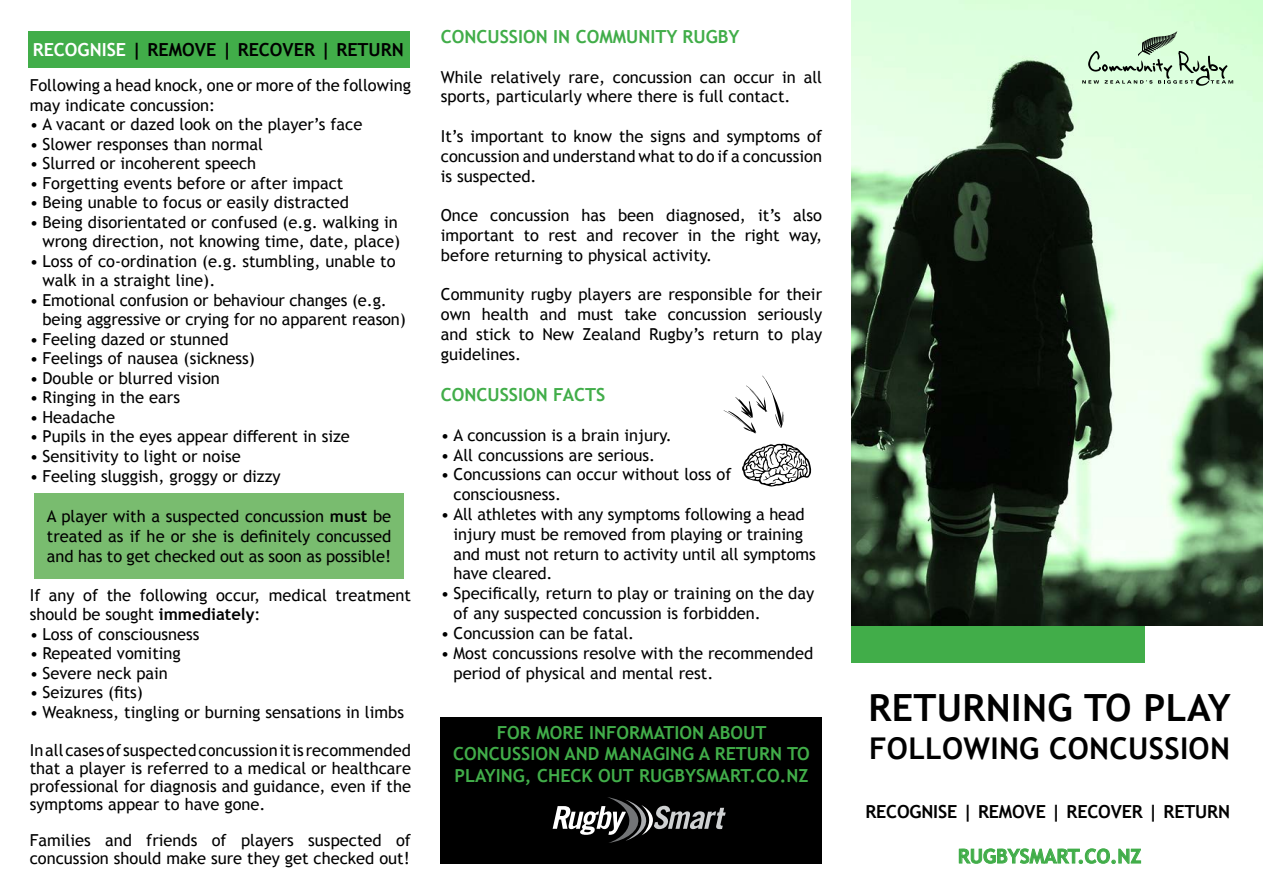
<style>
.page{position:relative;width:1263px;height:893px;background:#fff}
.page>*{position:absolute;margin:0;border:0;box-sizing:border-box;transform-origin:0 0}
.t1{font:700 37.5px "Trebuchet MS";letter-spacing:.01em;color:#000}
.t2{font:700 30px "Trebuchet MS";letter-spacing:.01em;color:#000}
.t3{font:700 19.5px "Trebuchet MS";color:#41ad49}
.t4{font:700 18px/21.6px "Trebuchet MS";color:#41ad49;text-align:center}
.t5{font:700 18px "Trebuchet MS";letter-spacing:-.005em;color:#000}
.t6{font:16.5px/19.8px "Trebuchet MS";color:#000}
.s1{color:#fff}
.s2{font-weight:700}
</style>
<div class="page">
<div style="left:441px;top:717px;width:381px;height:146px;background:#000"></div>
<img style="left:851px;top:0;width:412px;height:626px">
<svg style="left:958px;top:848px;width:183px;height:16px"></svg>
<div style="left:851px;top:626px;width:294px;height:37px;background:#41ad49"></div>
<svg style="left:552px;top:797px;width:174px;height:46px"></svg>
<div style="left:34px;top:493px;width:370px;height:86px;background:#79bc6f"></div>
<div style="left:28px;top:31px;width:382px;height:37px;background:#41ad49"></div>
<svg style="left:742px;top:443px;width:70px;height:43px"></svg>
<svg style="left:724px;top:376px;width:60px;height:58px"></svg>
<svg style="left:1082px;top:31px;width:151px;height:55px;background:#bfdfc0"></svg>
<p class="t5" style="left:33px;top:39px;width:373px"><span class="s1">RECOGNISE</span> | REMOVE | RECOVER | RETURN</p>
<p class="t6" style="left:30px;top:75px;width:383px">Following a head knock, one or more of the following may indicate concussion:</p>
<p class="t6" style="left:30px;top:114px;width:334px">• A vacant or dazed look on the player’s face</p>
<p class="t6" style="left:30px;top:134px;width:235px">• Slower responses than normal</p>
<p class="t6" style="left:30px;top:153px;width:228px">• Slurred or incoherent speech</p>
<p class="t6" style="left:30px;top:173px;width:315px">• Forgetting events before or after impact</p>
<p class="t6" style="left:30px;top:192px;width:321px">• Being unable to focus or easily distracted</p>
<p class="t6" style="left:30px;top:212px;width:372px;text-align:right">• Being disorientated or confused (e.g. walking in wrong direction, not knowing time, date, place)</p>
<p class="t6" style="left:43px;top:251px;width:354px;text-indent:-13px">• Loss of co-ordination (e.g. stumbling, unable to walk in a straight line).</p>
<p class="t6" style="left:43px;top:290px;width:365px;text-indent:-13px">• Emotional confusion or behaviour changes (e.g. being aggressive or crying for no apparent reason)</p>
<p class="t6" style="left:30px;top:329px;width:200px">• Feeling dazed or stunned</p>
<p class="t6" style="left:30px;top:348px;width:227px">• Feelings of nausea (sickness)</p>
<p class="t6" style="left:30px;top:368px;width:192px">• Double or blurred vision</p>
<p class="t6" style="left:30px;top:387px;width:152px">• Ringing in the ears</p>
<p class="t6" style="left:30px;top:407px;width:87px">• Headache</p>
<p class="t6" style="left:30px;top:426px;width:322px">• Pupils in the eyes appear different in size</p>
<p class="t6" style="left:30px;top:446px;width:212px">• Sensitivity to light or noise</p>
<p class="t6" style="left:30px;top:466px;width:252px">• Feeling sluggish, groggy or dizzy</p>
<p class="t6" style="left:47px;top:506px;width:346px;text-align:justify">A player with a suspected concussion <span class="s2">must</span> be treated as if he or she is definitely concussed and has to get checked out as soon as possible!</p>
<p class="t6" style="left:30px;top:585px;width:383px">If any of the following occur, medical treatment should be sought <span class="s2">immediately</span>:</p>
<p class="t6" style="left:30px;top:624px;width:171px">• Loss of consciousness</p>
<p class="t6" style="left:30px;top:643px;width:153px">• Repeated vomiting</p>
<p class="t6" style="left:30px;top:663px;width:140px">• Severe neck pain</p>
<p class="t6" style="left:30px;top:682px;width:115px">• Seizures (fits)</p>
<p class="t6" style="left:30px;top:702px;width:376px">• Weakness, tingling or burning sensations in limbs</p>
<p class="t6" style="left:30px;top:741px;width:383px;line-height:18px;text-align:justify">In all cases of suspected concussion it is recommended that a player is referred to a medical or healthcare professional for diagnosis and guidance, even if the symptoms appear to have gone.</p>
<p class="t6" style="left:30px;top:831px;width:383px;line-height:18px">Families and friends of players suspected of concussion should make sure they get checked out!</p>
<p class="t4" style="left:441px;top:26px;width:300px">CONCUSSION IN COMMUNITY RUGBY</p>
<p class="t6" style="left:441px;top:67px;width:383px">While relatively rare, concussion can occur in all sports, particularly where there is full contact.</p>
<p class="t6" style="left:441px;top:126px;width:383px;text-align:justify">It’s important to know the signs and symptoms of concussion and understand what to do if a concussion is suspected.</p>
<p class="t6" style="left:441px;top:205px;width:383px;text-align:justify">Once concussion has been diagnosed, it’s also important to rest and recover in the right way, before returning to physical activity.</p>
<p class="t6" style="left:441px;top:285px;width:383px;text-align:justify">Community rugby players are responsible for their own health and must take concussion seriously and stick to New Zealand Rugby’s return to play guidelines.</p>
<p class="t4" style="left:441px;top:384px;width:166px">CONCUSSION FACTS</p>
<p class="t6" style="left:441px;top:425px;width:233px">• A concussion is a brain injury.</p>
<p class="t6" style="left:441px;top:445px;width:216px">• All concussions are serious.</p>
<p class="t6" style="left:454px;top:465px;width:279px;text-indent:-13px">• Concussions can occur without loss of consciousness.</p>
<p class="t6" style="left:454px;top:504px;width:364px;text-indent:-13px">• All athletes with any symptoms following a head injury must be removed from playing or training and must not return to activity until all symptoms have cleared.</p>
<p class="t6" style="left:454px;top:583px;width:362px;text-indent:-13px">• Specifically, return to play or training on the day of any suspected concussion is forbidden.</p>
<p class="t6" style="left:441px;top:623px;width:195px">• Concussion can be fatal.</p>
<p class="t6" style="left:454px;top:643px;width:361px;text-indent:-13px">• Most concussions resolve with the recommended period of physical and mental rest.</p>
<p class="t4" style="left:453px;top:721px;width:358px">FOR MORE INFORMATION ABOUT<br>CONCUSSION AND MANAGING A RETURN TO<br>PLAYING, CHECK OUT RUGBYSMART.CO.NZ</p>
<h1 class="t1" style="left:868px;top:684px;width:364px">RETURNING TO PLAY</h1>
<h2 class="t2" style="left:869px;top:729px;width:362px">FOLLOWING CONCUSSION</h2>
<p class="t5" style="left:865px;top:800px;width:366px">RECOGNISE | REMOVE | RECOVER | RETURN</p>
<p class="t3" style="left:958px;top:844px;width:185px">RUGBYSMART.CO.NZ</p>
</div>
